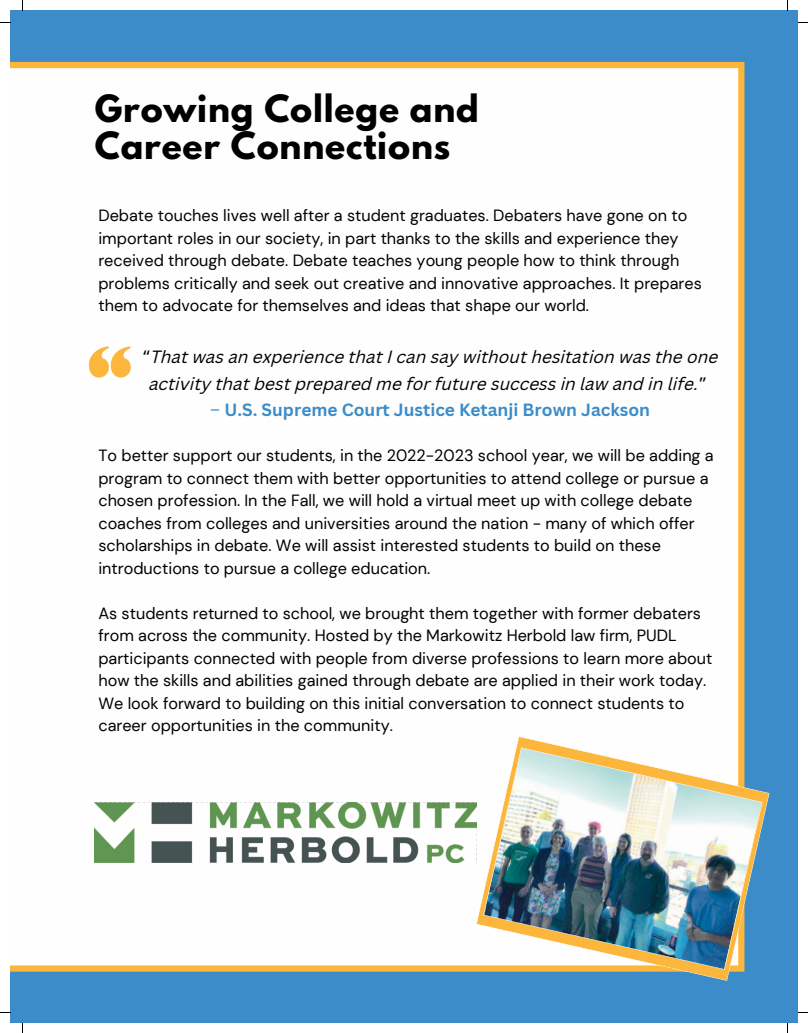
<style>
.page{position:relative;width:808px;height:1033px;background:#fff}
.page>*{position:absolute;margin:0;border:0;box-sizing:border-box;transform-origin:0 0}
.t1{font:700 33.25px/37.5px "League Spartan";letter-spacing:.025em;color:#000}
.t2{font:italic 17.25px/26.2px "Canva Sans";color:#000;text-align:center}
.t3{font:700 17.25px "Canva Sans";color:#3b8cc8}
.t4{font:16.25px/22.5px "DM Sans";color:#000}
.s1{font-family:"Noto Sans Gurmukhi";font-style:normal}
.s2{font-weight:400}
</style>
<div class="page">
<div style="left:10px;top:10px;width:788px;height:1013px;background:#3b8cc8"></div>
<div style="left:10px;top:62px;width:734px;height:909px;background:#fefefe"></div>
<img style="left:476px;top:736px;width:293px;height:245px">
<img style="left:94px;top:802px;width:382px;height:60px">
<svg style="left:89px;top:346px;width:44px;height:32px"></svg>
<h1 class="t1" style="left:95px;top:94px;width:385px">Growing College and<br>Career Connections</h1>
<p class="t4" style="left:98px;top:204px;width:605px">Debate touches lives well after a student graduates. Debaters have gone on to important roles in our society, in part thanks to the skills and experience they received through debate. Debate teaches young people how to think through problems critically and seek out creative and innovative approaches. It prepares them to advocate for themselves and ideas that shape our world.</p>
<p class="t2" style="left:142px;top:344px;width:577px"><span class="s1">“</span>That was an experience that I can say without hesitation was the one activity that best prepared me for future success in law and in life.<span class="s1">”</span></p>
<p class="t3" style="left:210px;top:397px;width:441px"><span class="s2">–</span> U.S. Supreme Court Justice Ketanji Brown Jackson</p>
<p class="t4" style="left:98px;top:444px;width:616px">To better support our students, in the 2022-2023 school year, we will be adding a program to connect them with better opportunities to attend college or pursue a chosen profession. In the Fall, we will hold a virtual meet up with college debate coaches from colleges and universities around the nation - many of which offer scholarships in debate. We will assist interested students to build on these introductions to pursue a college education.</p>
<p class="t4" style="left:98px;top:602px;width:615px">As students returned to school, we brought them together with former debaters from across the community. Hosted by the Markowitz Herbold law firm, PUDL participants connected with people from diverse professions to learn more about how the skills and abilities gained through debate are applied in their work today.<br>We look forward to building on this initial conversation to connect students to career opportunities in the community.</p>
</div>
